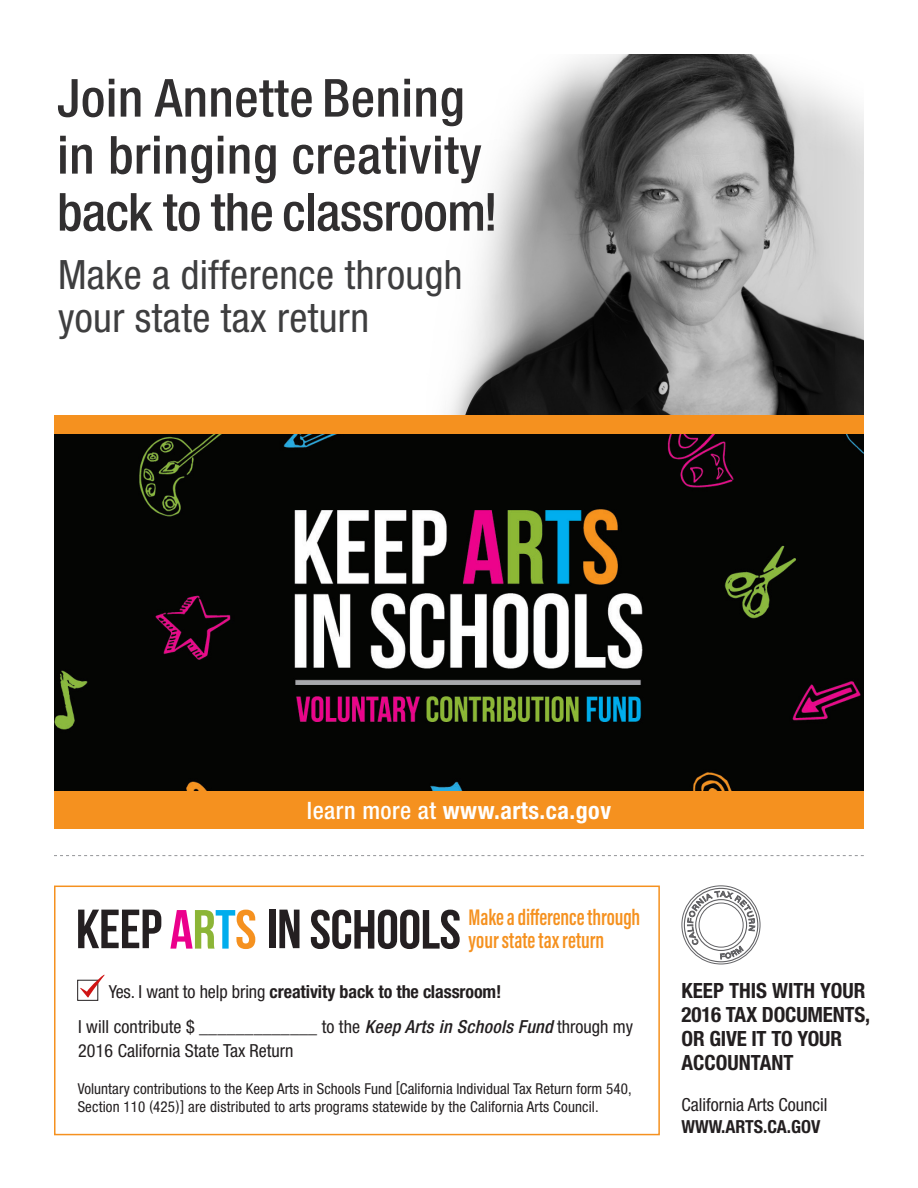
<style>
.page{position:relative;width:918px;height:1188px;background:#fff}
.page>*{position:absolute;margin:0;border:0;box-sizing:border-box;transform-origin:0 0}
.t1{font:500 condensed 52.5px/57px "Helvetica Neue";letter-spacing:.01em;color:#312f30}
.t2{font:condensed 40.5px/43.5px "Helvetica Neue";letter-spacing:.01em;color:#3e3e3f}
.t3{font:700 condensed 24px "Helvetica Neue";letter-spacing:.02em;color:#fff}
.t4{font:600 23.25px "Acumin Pro Extra Cond";color:#f5911f}
.t5{font:700 condensed 21px "Helvetica Neue";letter-spacing:-.01em;color:#231f20}
.t6{font:condensed 18px/24px "Helvetica Neue";color:#231f20}
.t7{font:700 condensed 18px "Helvetica Neue";letter-spacing:-.005em;color:#231f20}
.t8{font:condensed 15px/18px "Helvetica Neue";letter-spacing:.005em;color:#231f20}
.s1{font-weight:500}
.s2{font-weight:400}
.s3{font-weight:500;font-style:italic}
</style>
<div class="page">
<img style="left:320px;top:54px;width:544px;height:362px">
<img style="left:54px;top:434px;width:810px;height:357px">
<div style="left:54px;top:416px;width:810px;height:18px;background:#f5911f"></div>
<div style="left:54px;top:791px;width:810px;height:38px;background:#f5911f"></div>
<svg style="left:54px;top:855px;width:810px;height:1px"></svg>
<div style="left:54px;top:886px;width:606px;height:249px;border:2px solid #f5911f"></div>
<svg style="left:78px;top:910px;width:83px;height:38px"></svg>
<svg style="left:170px;top:910px;width:85px;height:39px"></svg>
<div style="left:269px;top:910px;width:6px;height:38px;background:#241f21"></div>
<svg style="left:279px;top:910px;width:21px;height:38px"></svg>
<svg style="left:311px;top:910px;width:149px;height:39px"></svg>
<div style="left:77px;top:980px;width:21px;height:21px;border:1px solid #231f20"></div>
<svg style="left:80px;top:974px;width:25px;height:23px"></svg>
<div style="left:682px;top:886px;width:78px;height:78px;border:1px solid #636366;border-radius:50%"></div>
<svg style="left:687px;top:889px;width:68px;height:70px"></svg>
<p class="t1" style="left:57px;top:69px;width:409px">Join Annette Bening</p>
<p class="t1" style="left:57px;top:126px;width:442px">in bringing creativity back to the classroom!</p>
<p class="t2" style="left:58px;top:252px;width:406px">Make a difference through your state tax return</p>
<p class="t3" style="left:307px;top:796px;width:306px"><span class="s1">learn more at</span> www.arts.ca.gov</p>
<p class="t4" style="left:469px;top:903px;width:173px">Make a difference through</p>
<p class="t4" style="left:469px;top:926px;width:137px">your state tax return</p>
<p class="t7" style="left:109px;top:980px;width:394px"><span class="s2">Yes. I want to help bring</span> creativity back to the classroom!</p>
<p class="t6" style="left:78px;top:1015px;width:557px">I will contribute $ _____________ to the <span class="s3">Keep Arts in Schools Fund</span> through my<br>2016 California State Tax Return</p>
<p class="t8" style="left:78px;top:1079px;width:555px">Voluntary contributions to the Keep Arts in Schools Fund [California Individual Tax Return form 540,<br>Section 110 (425)] are distributed to arts programs statewide by the California Arts Council.</p>
<p class="t5" style="left:682px;top:978px;width:185px">KEEP THIS WITH YOUR</p>
<p class="t5" style="left:682px;top:1002px;width:190px">2016 TAX DOCUMENTS,</p>
<p class="t5" style="left:682px;top:1026px;width:162px">OR GIVE IT TO YOUR</p>
<p class="t5" style="left:682px;top:1050px;width:113px">ACCOUNTANT</p>
<p class="t6" style="left:682px;top:1092px;width:147px">California Arts Council</p>
<p class="t7" style="left:682px;top:1116px;width:141px">WWW.ARTS.CA.GOV</p>
</div>
